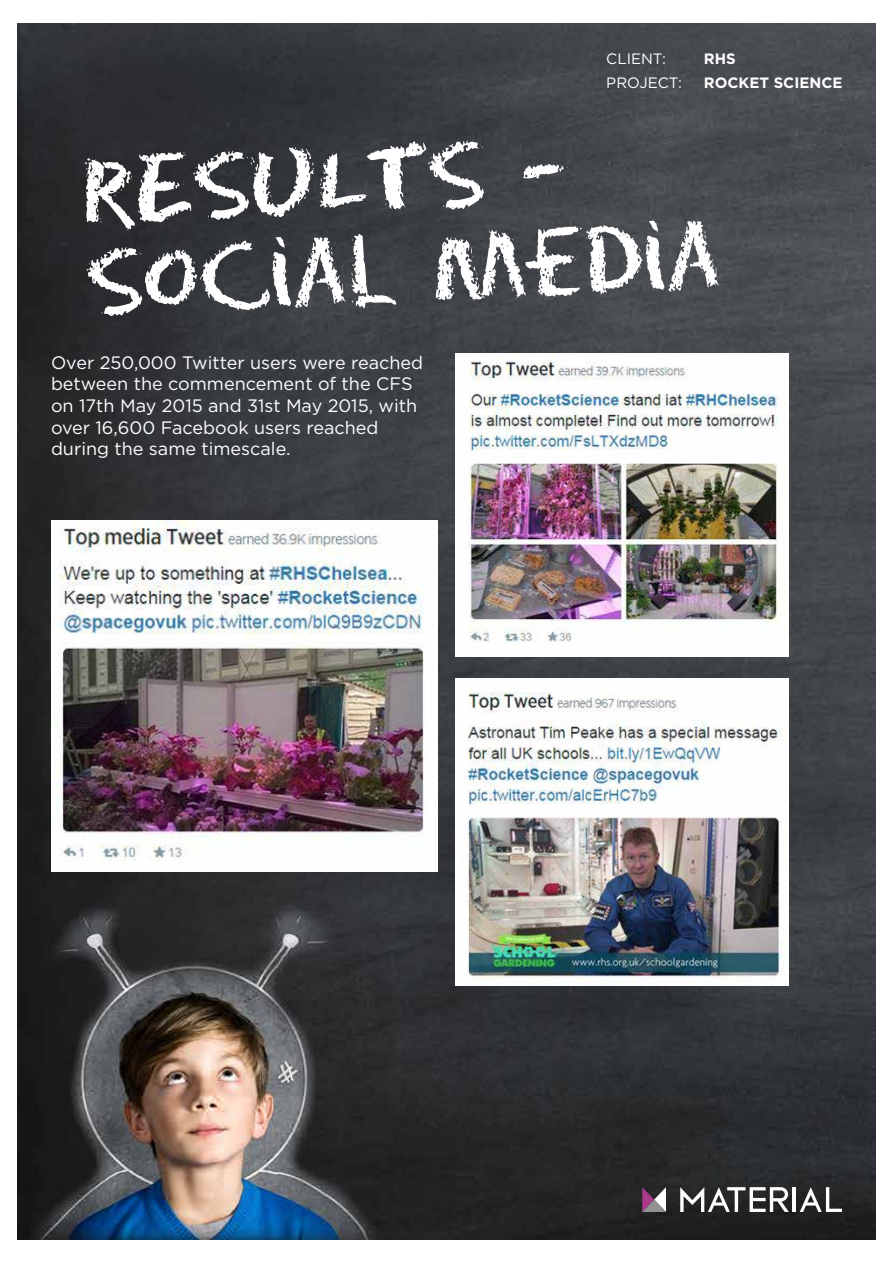
<style>
.page{position:relative;width:893px;height:1263px;background:#fff}
.page>*{position:absolute;margin:0;border:0;box-sizing:border-box;transform-origin:0 0}
.t1{font:87px/91.1px "Eraser";color:#fff}
.t2{font:18px/21.6px "Gotham";color:#fff}
.t3{font:700 15px "Gotham";color:#fff}
.t4{font:15px "Gotham";color:#fff}
</style>
<div class="page">
<img style="left:17px;top:24px;width:859px;height:1215px">
<hr style="left:792px;top:1187px;width:3px;height:25px;background:#fff">
<svg style="left:800px;top:1187px;width:42px;height:25px"></svg>
<svg style="left:680px;top:1187px;width:109px;height:25px"></svg>
<svg style="left:642px;top:1187px;width:24px;height:25px"></svg>
<img style="left:455px;top:354px;width:334px;height:302px">
<img style="left:455px;top:678px;width:334px;height:308px">
<img style="left:51px;top:521px;width:386px;height:350px">
<p class="t4" style="left:606px;top:50px;width:61px">CLIENT:</p>
<p class="t3" style="left:704px;top:50px;width:33px">RHS</p>
<p class="t4" style="left:606px;top:74px;width:77px">PROJECT:</p>
<p class="t3" style="left:704px;top:74px;width:140px">ROCKET SCIENCE</p>
<h1 class="t1" style="left:82px;top:144px;width:636px;rotate:-2deg">rESULTS -<br>Social Media</h1>
<p class="t2" style="left:51px;top:351px;width:374px">Over 250,000 Twitter users were reached between the commencement of the CFS on 17th May 2015 and 31st May 2015, with over 16,600 Facebook users reached during the same timescale.</p>
</div>
